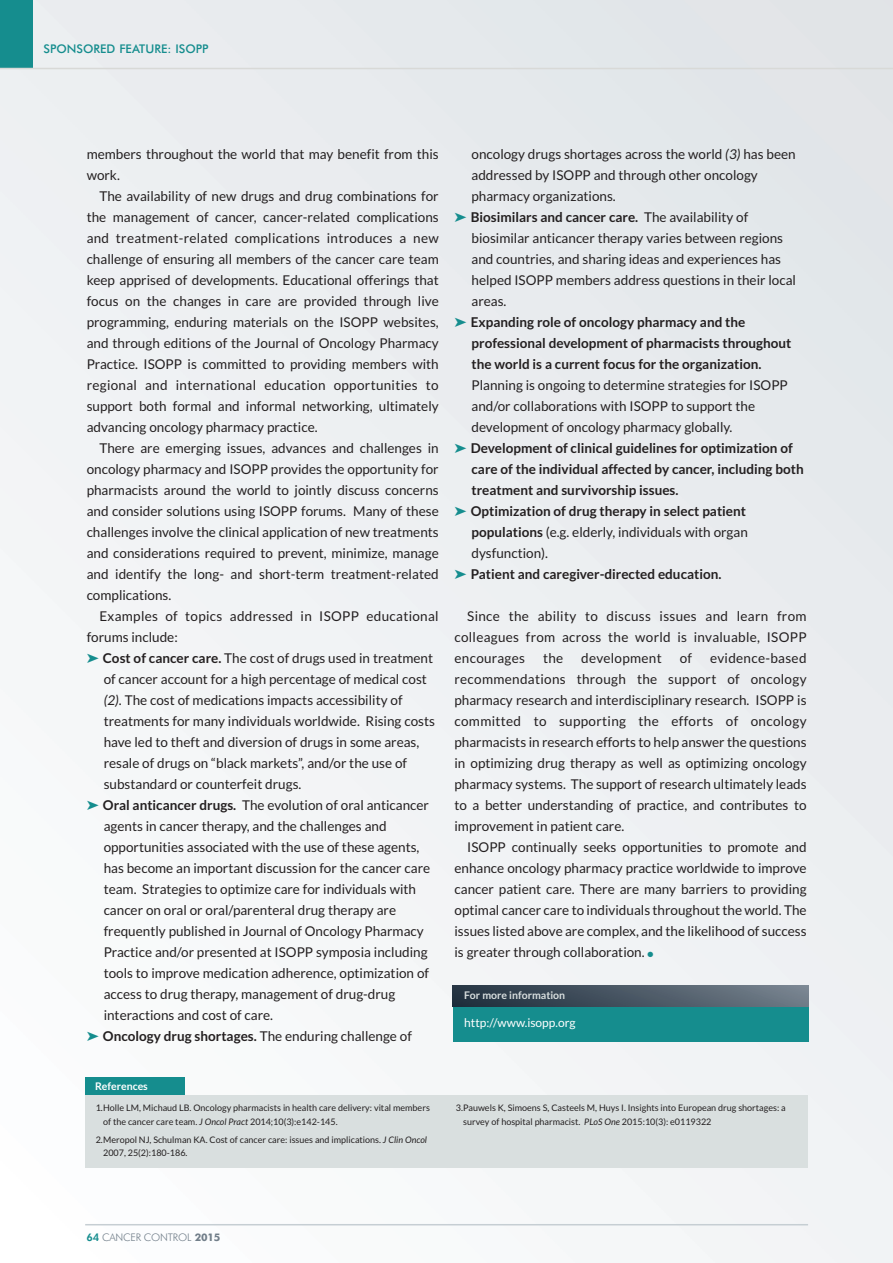
<style>
.page{position:relative;width:893px;height:1263px;background:#fff}
.page>*{position:absolute;margin:0;border:0;box-sizing:border-box;transform-origin:0 0}
.t1{font:13.5px/21px "Lato";color:#231f20;text-align:justify}
.t2{font:700 13.5px/21px "Lato";color:#231f20}
.t3{font:13.5px/21px "Lato";letter-spacing:.025em;color:#231f20}
.t4{font:500 12px "Futura BT";color:#158d8e}
.t5{font:12px "Lato";color:#fff}
.t6{font:300 10.5px "Futura BT";letter-spacing:-.02em;color:#727f8a}
.t7{font:700 10.5px "Lato";color:#d9dfdf}
.t8{font:700 10.5px "Lato";color:#fff}
.t9{font:9px/13.5px "Lato";color:#231f20}
.s1{font-weight:700}
.s2{font-style:italic}
.s3{font-weight:400}
.s4{color:#158d8e}
.s5{font-weight:800;color:#158d8e}
</style>
<div class="page">
<img style="left:0;top:0;width:893px;height:1263px">
<hr style="left:85px;top:1224px;width:723px;height:1px;background:#c6ced3">
<div style="left:0;top:0;width:32px;height:68px;background:#158d8e"></div>
<hr style="left:0;top:68px;width:893px;height:1px;background:#d8d9d7">
<div style="left:85px;top:1077px;width:99px;height:23px;background:#158d8e"></div>
<div style="left:85px;top:1095px;width:723px;height:72px;background:#d9dfdf"></div>
<div style="left:453px;top:987px;width:356px;height:54px;background:#158d8e"></div>
<div style="left:453px;top:985px;width:356px;height:21px;background:linear-gradient(to right,#21303e,#75808c)"></div>
<svg style="left:87px;top:654px;width:12px;height:9px"></svg>
<svg style="left:87px;top:801px;width:12px;height:9px"></svg>
<svg style="left:87px;top:1032px;width:12px;height:9px"></svg>
<svg style="left:455px;top:213px;width:11px;height:9px"></svg>
<svg style="left:455px;top:318px;width:11px;height:9px"></svg>
<svg style="left:455px;top:444px;width:11px;height:9px"></svg>
<svg style="left:455px;top:507px;width:11px;height:9px"></svg>
<svg style="left:455px;top:570px;width:11px;height:9px"></svg>
<p class="t4" style="left:44px;top:44px;width:167px">SPONSORED FEATURE: ISOPP</p>
<p class="t1" style="left:87px;top:144px;width:354px">members throughout the world that may benefit from this work.</p>
<p class="t1" style="left:87px;top:186px;width:354px;text-indent:13px">The availability of new drugs and drug combinations for the management of cancer, cancer-related complications and treatment-related complications introduces a new challenge of ensuring all members of the cancer care team keep apprised of developments. Educational offerings that focus on the changes in care are provided through live programming, enduring materials on the ISOPP websites, and through editions of the Journal of Oncology Pharmacy Practice. ISOPP is committed to providing members with regional and international education opportunities to support both formal and informal networking, ultimately advancing oncology pharmacy practice.</p>
<p class="t1" style="left:87px;top:438px;width:354px;text-indent:13px">There are emerging issues, advances and challenges in oncology pharmacy and ISOPP provides the opportunity for pharmacists around the world to jointly discuss concerns and consider solutions using ISOPP forums. Many of these challenges involve the clinical application of new treatments and considerations required to prevent, minimize, manage and identify the long- and short-term treatment-related complications.</p>
<p class="t3" style="left:87px;top:606px;width:354px;text-indent:13px">Examples of topics addressed in ISOPP educational forums include:</p>
<p class="t1" style="left:103px;top:648px;width:333px;text-align:left"><span class="s1">Cost of cancer care.</span> The cost of drugs used in treatment of cancer account for a high percentage of medical cost <span class="s2">(2)</span>. The cost of medications impacts accessibility of treatments for many individuals worldwide. Rising costs have led to theft and diversion of drugs in some areas, resale of drugs on “black markets”, and/or the use of substandard or counterfeit drugs.<br><span class="s1">Oral anticancer drugs.</span> The evolution of oral anticancer agents in cancer therapy, and the challenges and opportunities associated with the use of these agents, has become an important discussion for the cancer care team. Strategies to optimize care for individuals with cancer on oral or oral/parenteral drug therapy are frequently published in Journal of Oncology Pharmacy Practice and/or presented at ISOPP symposia including tools to improve medication adherence, optimization of access to drug therapy, management of drug-drug interactions and cost of care.<br><span class="s1">Oncology drug shortages.</span> The enduring challenge of</p>
<p class="t8" style="left:95px;top:1080px;width:54px">References</p>
<p class="t9" style="left:103px;top:1101px;width:328px;text-indent:-7px">1.Holle LM, Michaud LB. Oncology pharmacists in health care delivery: vital members of the cancer care team. <span class="s2">J Oncol Pract</span> 2014;10(3):e142-145.</p>
<p class="t9" style="left:103px;top:1133px;width:325px;text-indent:-7px">2.Meropol NJ, Schulman KA. Cost of cancer care: issues and implications. <span class="s2">J Clin Oncol<br></span>2007, 25(2):180-186.</p>
<p class="t1" style="left:471px;top:144px;width:327px;text-align:left">oncology drugs shortages across the world <span class="s2">(3)</span> has been addressed by ISOPP and through other oncology pharmacy organizations.<br><span class="s1">Biosimilars and cancer care.</span> The availability of biosimilar anticancer therapy varies between regions and countries, and sharing ideas and experiences has helped ISOPP members address questions in their local areas.</p>
<p class="t2" style="left:471px;top:312px;width:322px">Expanding role of oncology pharmacy and the professional development of pharmacists throughout the world is a current focus for the organization.</p>
<p class="t1" style="left:471px;top:375px;width:318px;text-align:left">Planning is ongoing to determine strategies for ISOPP and/or collaborations with ISOPP to support the development of oncology pharmacy globally.</p>
<p class="t2" style="left:471px;top:438px;width:334px">Development of clinical guidelines for optimization of care of the individual affected by cancer, including both treatment and survivorship issues.<br>Optimization of drug therapy in select patient populations <span class="s3">(e.g. elderly, individuals with organ dysfunction).</span></p>
<p class="t2" style="left:471px;top:564px;width:252px">Patient and caregiver-directed education.</p>
<p class="t1" style="left:454px;top:606px;width:354px;text-indent:13px">Since the ability to discuss issues and learn from colleagues from across the world is invaluable, ISOPP encourages</p>
<p class="t1" style="left:454px;top:648px;width:354px;text-indent:256px">evidence-based recommendations through the support of oncology pharmacy research and interdisciplinary research. ISOPP is committed to supporting the efforts of oncology pharmacists in research efforts to help answer the questions in optimizing drug therapy as well as optimizing oncology pharmacy systems. The support of research ultimately leads to a better understanding of practice, and contributes to improvement in patient care.</p>
<p class="t1" style="left:454px;top:837px;width:354px;text-indent:13px">ISOPP continually seeks opportunities to promote and enhance oncology pharmacy practice worldwide to improve cancer patient care. There are many barriers to providing optimal cancer care to individuals throughout the world. The issues listed above are complex, and the likelihood of success is greater through collaboration. <span class="s4">●</span></p>
<p class="t1" style="left:543px;top:648px;width:22px">the</p>
<p class="t3" style="left:581px;top:648px;width:82px">development</p>
<p class="t1" style="left:680px;top:648px;width:14px">of</p>
<p class="t7" style="left:464px;top:989px;width:102px">For more information</p>
<p class="t5" style="left:464px;top:1016px;width:113px">http://www.isopp.org</p>
<p class="t9" style="left:463px;top:1101px;width:324px;text-indent:-7px">3.Pauwels K, Simoens S, Casteels M, Huys I. Insights into European drug shortages: a survey of hospital pharmacist. <span class="s2">PLoS One</span> 2015:10(3): e0119322</p>
<p class="t6" style="left:87px;top:1233px;width:135px"><span class="s5">64</span> CANCER CONTROL <span class="s1">2015</span></p>
</div>
